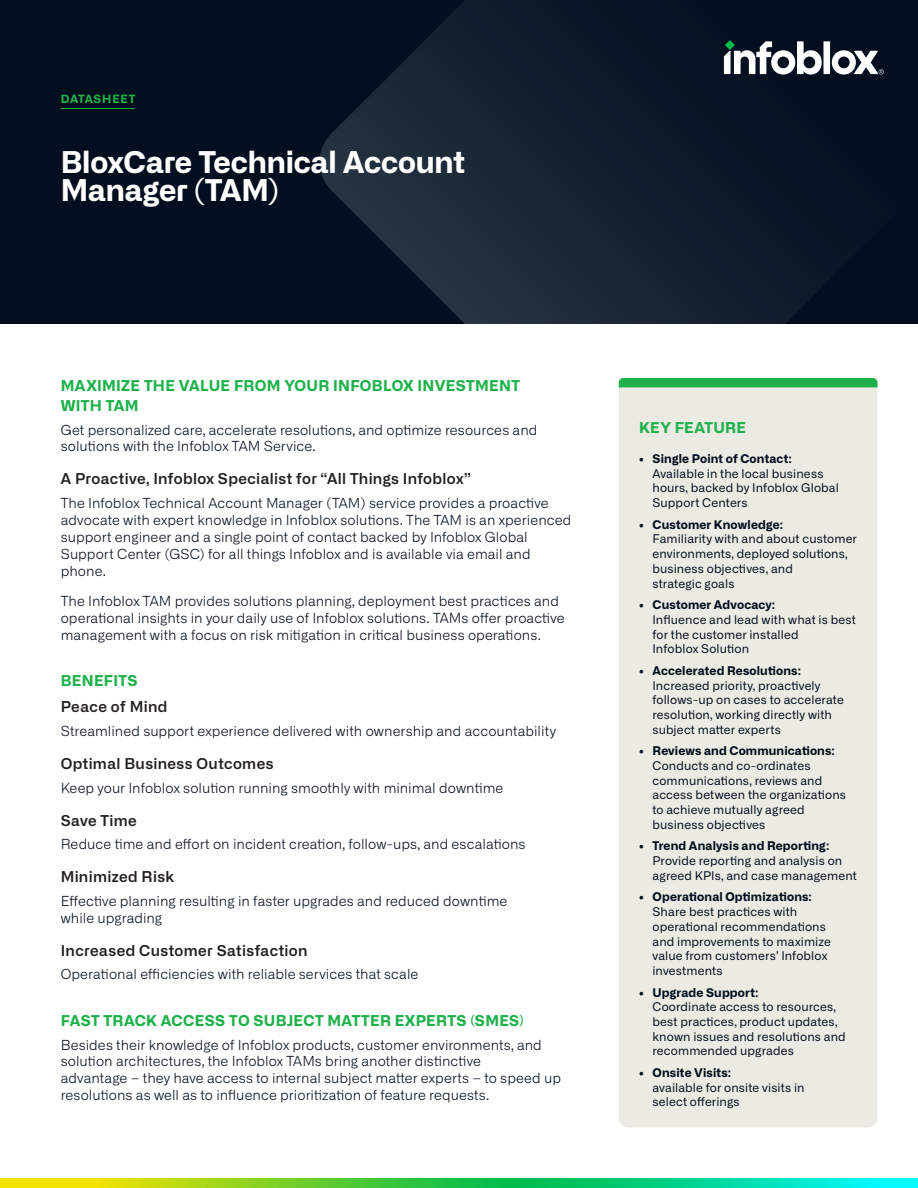
<style>
.page{position:relative;width:918px;height:1188px;background:#fff}
.page>*{position:absolute;margin:0;border:0;box-sizing:border-box;transform-origin:0 0}
.t1{font:700 30px/28.8px "Alliance No.2";letter-spacing:-.005em;color:#fff}
.Heading_level_2{font:600 15px "Alliance No.2";letter-spacing:.025em;color:#231f20}
.Heading_Level_1{font:700 15px/19.5px "Alliance No.2";letter-spacing:.02em;color:#1eb14b}
.Side-bar_header{font:700 15px "Alliance No.2";letter-spacing:.02em;color:#1eb14b}
.body_text{font:300 13.8px/16.8px "Alliance No.1";letter-spacing:.005em;color:#030f1e}
.t2{font:12px/14.7px "Alliance No.1";letter-spacing:.01em;color:#030f1e}
.t3{font:700 11.55px "Alliance No.2";letter-spacing:.065em;color:#1eb14b}
.s1{font-weight:700}
</style>
<div class="page">
<div style="left:0;top:0;width:918px;height:324px;background:#030f1e"></div>
<svg style="left:319px;top:0;width:564px;height:324px"></svg>
<div style="left:823px;top:41px;width:7px;height:33px;background:#fff"></div>
<svg style="left:832px;top:50px;width:52px;height:24px"></svg>
<svg style="left:724px;top:41px;width:98px;height:33px"></svg>
<hr style="left:61px;top:108px;width:73px;height:1px;background:#1eb14b">
<svg style="left:0;top:1179px;width:918px;height:9px;background:#4dd55b"></svg>
<div style="left:619px;top:387px;width:259px;height:741px;background:#ebebe4"></div>
<div style="left:619px;top:378px;width:259px;height:9px;background:#1eb14b"></div>
<p class="t3" style="left:61px;top:91px;width:76px">DATASHEET</p>
<p class="t1" style="left:61px;top:147px;width:406px">BloxCare Technical Account<br>Manager (TAM)</p>
<p class="Heading_Level_1" style="left:61px;top:376px;width:461px">MAXIMIZE THE VALUE FROM YOUR INFOBLOX INVESTMENT<br>WITH TAM</p>
<p class="body_text" style="left:61px;top:421px;width:478px">Get personalized care, accelerate resolutions, and optimize resources and solutions with the Infoblox TAM Service.</p>
<p class="Heading_level_2" style="left:61px;top:469px;width:411px">A Proactive, Infoblox Specialist for “All Things Infoblox”</p>
<p class="body_text" style="left:61px;top:495px;width:512px">The Infoblox Technical Account Manager (TAM) service provides a proactive advocate with expert knowledge in Infoblox solutions. The TAM is an xperienced support engineer and a single point of contact backed by Infoblox Global Support Center (GSC) for all things Infoblox and is available via email and phone.</p>
<p class="body_text" style="left:61px;top:593px;width:506px">The Infoblox TAM provides solutions planning, deployment best practices and operational insights in your daily use of Infoblox solutions. TAMs offer proactive management with a focus on risk mitigation in critical business operations.</p>
<p class="Heading_Level_1" style="left:61px;top:671px;width:78px">BENEFITS</p>
<p class="Heading_level_2" style="left:61px;top:697px;width:108px">Peace of Mind</p>
<p class="body_text" style="left:61px;top:723px;width:497px">Streamlined support experience delivered with ownership and accountability</p>
<p class="Heading_level_2" style="left:61px;top:754px;width:214px">Optimal Business Outcomes</p>
<p class="body_text" style="left:61px;top:779px;width:444px">Keep your Infoblox solution running smoothly with minimal downtime</p>
<p class="Heading_level_2" style="left:61px;top:811px;width:78px">Save Time</p>
<p class="body_text" style="left:61px;top:836px;width:466px">Reduce time and effort on incident creation, follow-ups, and escalations</p>
<p class="Heading_level_2" style="left:61px;top:867px;width:115px">Minimized Risk</p>
<p class="body_text" style="left:61px;top:893px;width:448px">Effective planning resulting in faster upgrades and reduced downtime while upgrading</p>
<p class="Heading_level_2" style="left:61px;top:941px;width:248px">Increased Customer Satisfaction</p>
<p class="body_text" style="left:61px;top:966px;width:359px">Operational efficiencies with reliable services that scale</p>
<p class="Heading_Level_1" style="left:61px;top:1011px;width:465px">FAST TRACK ACCESS TO SUBJECT MATTER EXPERTS (SMES)</p>
<p class="body_text" style="left:61px;top:1036px;width:502px">Besides their knowledge of Infoblox products, customer environments, and solution architectures, the Infoblox TAMs bring another distinctive<br>advantage – they have access to internal subject matter experts – to speed up resolutions as well as to influence prioritization of feature requests.</p>
<p class="Side-bar_header" style="left:639px;top:418px;width:109px">KEY FEATURE</p>
<p class="t2" style="left:652px;top:451px;width:188px;text-indent:-14px"><span class="s1">• Single Point of Contact:<br></span>Available in the local business hours, backed by Infoblox Global<br>Support Centers</p>
<p class="t2" style="left:652px;top:517px;width:206px;text-indent:-14px"><span class="s1">• Customer Knowledge:<br></span>Familiarity with and about customer environments, deployed solutions, business objectives, and<br>strategic goals</p>
<p class="t2" style="left:652px;top:597px;width:205px;text-indent:-14px"><span class="s1">• Customer Advocacy:<br></span>Influence and lead with what is best for the customer installed<br>Infoblox Solution</p>
<p class="t2" style="left:652px;top:663px;width:193px;text-indent:-14px"><span class="s1">• Accelerated Resolutions:<br></span>Increased priority, proactively follows-up on cases to accelerate resolution, working directly with subject matter experts</p>
<p class="t2" style="left:652px;top:744px;width:195px;text-indent:-14px"><span class="s1">• Reviews and Communications:<br></span>Conducts and co-ordinates communications, reviews and access between the organizations to achieve mutually agreed business objectives</p>
<p class="t2" style="left:652px;top:839px;width:206px;text-indent:-14px"><span class="s1">• Trend Analysis and Reporting:<br></span>Provide reporting and analysis on agreed KPIs, and case management</p>
<p class="t2" style="left:652px;top:890px;width:180px;text-indent:-14px"><span class="s1">• Operational Optimizations:<br></span>Share best practices with operational recommendations and improvements to maximize value from customers’ Infoblox investments</p>
<p class="t2" style="left:652px;top:985px;width:195px;text-indent:-14px"><span class="s1">• Upgrade Support:<br></span>Coordinate access to resources, best practices, product updates, known issues and resolutions and recommended upgrades</p>
<p class="t2" style="left:652px;top:1065px;width:154px;text-indent:-14px"><span class="s1">• Onsite Visits:<br></span>available for onsite visits in select offerings</p>
</div>
